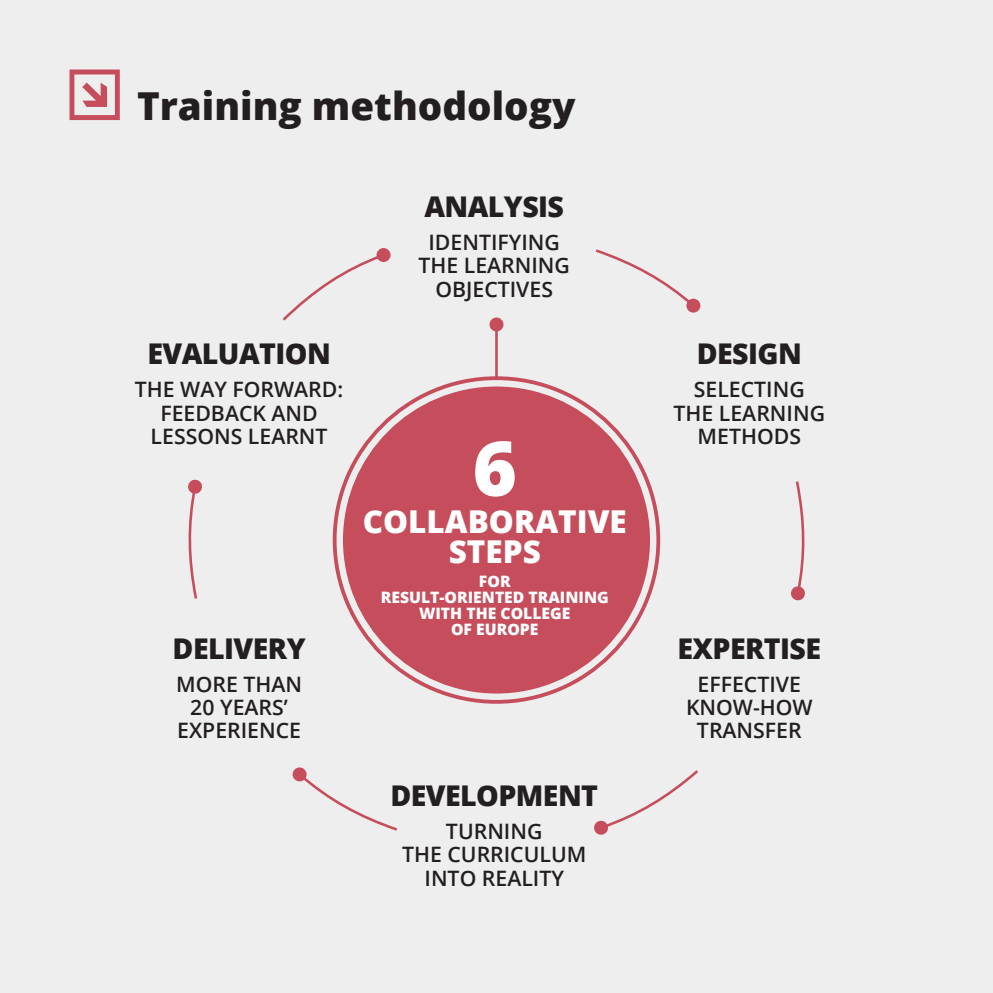
<style>
.page{position:relative;width:993px;height:993px;background:#fff}
.page>*{position:absolute;margin:0;border:0;box-sizing:border-box;transform-origin:0 0}
.t1{font:800 75.6px "Open Sans";color:#fff}
.t2{font:800 38.5px "Open Sans";color:#231f20}
.t3{font:800 31.5px/29.2px "Open Sans";color:#fff;text-align:center}
.t4{font:800 28.53px "Open Sans";letter-spacing:-.02em;color:#231f20}
.t5{font:600 21.18px/23.3px "Open Sans";color:#231f20;text-align:center}
.t6{font:800 15.75px/16.3px "Open Sans";color:#fff;text-align:center}
</style>
<div class="page">
<div style="left:0;top:0;width:992px;height:992px;background:#eeeeef"></div>
<svg style="left:69px;top:69px;width:51px;height:51px"></svg>
<div style="left:343px;top:386px;width:306px;height:307px;background:#c64e5c;border-radius:50%"></div>
<hr style="left:495px;top:324px;width:2px;height:56px;background:#c64e5c">
<div style="left:489px;top:317px;width:14px;height:14px;background:#c64e5c;border-radius:50%"></div>
<svg style="left:595px;top:249px;width:94px;height:53px"></svg>
<div style="left:686px;top:298px;width:14px;height:14px;background:#c64e5c;border-radius:50%"></div>
<svg style="left:791px;top:481px;width:14px;height:120px"></svg>
<svg style="left:594px;top:770px;width:104px;height:65px"></svg>
<svg style="left:297px;top:770px;width:101px;height:61px"></svg>
<div style="left:292px;top:767px;width:14px;height:14px;background:#c64e5c;border-radius:50%"></div>
<svg style="left:188px;top:479px;width:14px;height:120px"></svg>
<svg style="left:282px;top:256px;width:105px;height:65px"></svg>
<div style="left:376px;top:248px;width:14px;height:14px;background:#c64e5c;border-radius:50%"></div>
<p class="t2" style="left:137px;top:77px;width:440px">Training methodology</p>
<p class="t4" style="left:147px;top:332px;width:185px">EVALUATION</p>
<p class="t5" style="left:135px;top:377px;width:210px">THE WAY FORWARD:<br>FEEDBACK AND<br>LESSONS LEARNT</p>
<p class="t4" style="left:173px;top:626px;width:134px">DELIVERY</p>
<p class="t5" style="left:176px;top:671px;width:127px">MORE THAN<br>20 YEARS’<br>EXPERIENCE</p>
<p class="t4" style="left:424px;top:185px;width:141px">ANALYSIS</p>
<p class="t5" style="left:418px;top:230px;width:153px">IDENTIFYING<br>THE LEARNING<br>OBJECTIVES</p>
<p class="t1" style="left:472px;top:410px;width:46px">6</p>
<p class="t3" style="left:362px;top:505px;width:265px">COLLABORATIVE<br>STEPS</p>
<p class="t6" style="left:380px;top:572px;width:229px">FOR<br>RESULT-ORIENTED TRAINING<br>WITH THE COLLEGE<br>OF EUROPE</p>
<p class="t4" style="left:390px;top:773px;width:209px">DEVELOPMENT</p>
<p class="t5" style="left:402px;top:818px;width:186px">TURNING<br>THE CURRICULUM<br>INTO REALITY</p>
<p class="t4" style="left:696px;top:332px;width:107px">DESIGN</p>
<p class="t5" style="left:673px;top:377px;width:153px">SELECTING<br>THE LEARNING<br>METHODS</p>
<p class="t4" style="left:677px;top:626px;width:145px">EXPERTISE</p>
<p class="t5" style="left:685px;top:671px;width:128px">EFFECTIVE<br>KNOW-HOW<br>TRANSFER</p>
</div>
